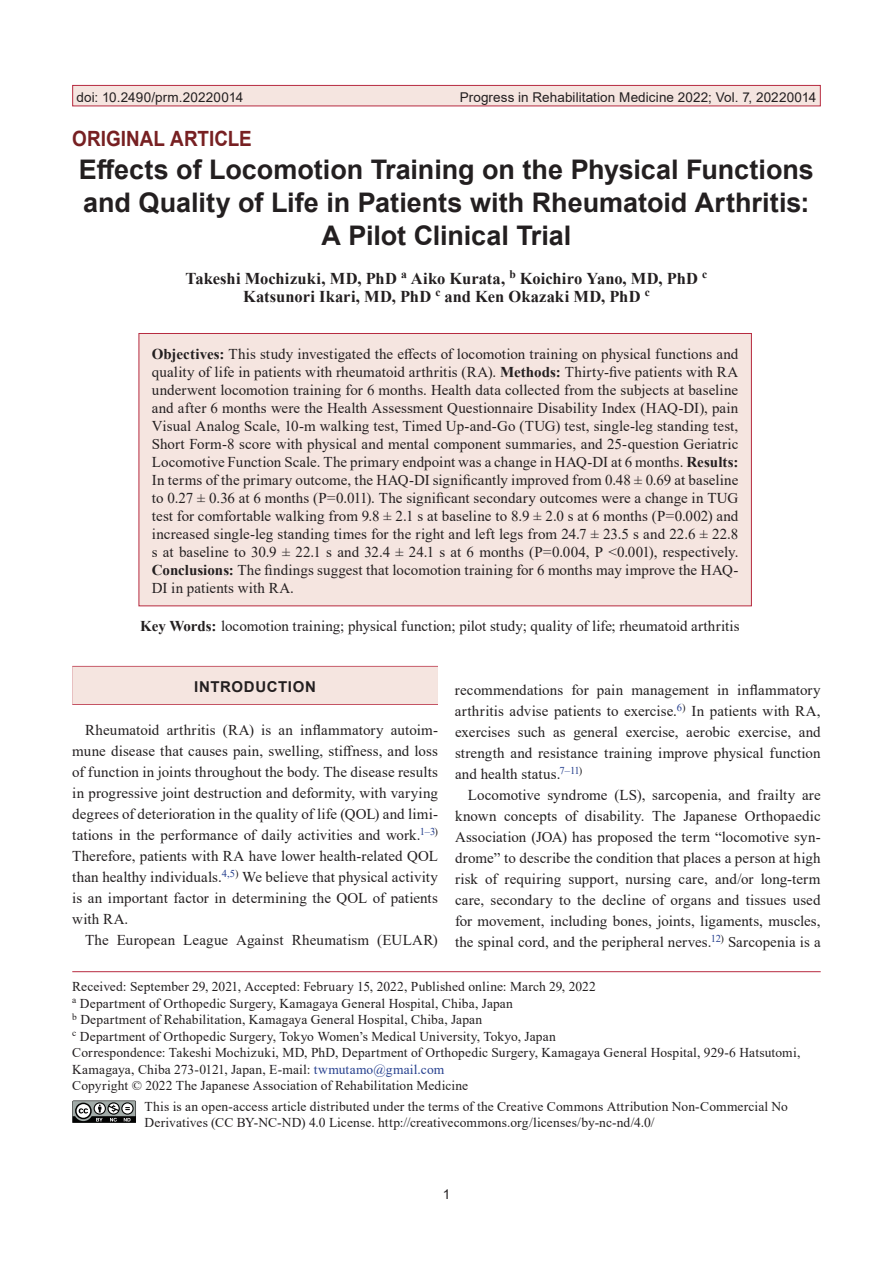
<style>
.page{position:relative;width:893px;height:1263px;background:#fff}
.page>*{position:absolute;margin:0;border:0;box-sizing:border-box;transform-origin:0 0}
.t1{font:700 27px/33px "Arial";color:#231f20;text-align:center}
.t2{font:700 21px "Arial";color:#772022;scale:.9 1}
.t3{font:700 16.5px/18px "Times New Roman";letter-spacing:.005em;color:#231f20;text-align:center}
.t4{font:15px/21px "Times New Roman";letter-spacing:.005em;color:#231f20;text-align:justify}
.t5{font:700 15px "Arial";letter-spacing:.04em;color:#231f20}
.t6{font:13.5px/16.5px "Times New Roman";letter-spacing:.01em;color:#231f20}
.t7{font:13.5px "Arial";letter-spacing:.01em;color:#231f20}
.s1{font-weight:700}
.s2{color:#253f8e}
</style>
<div class="page">
<svg style="left:72px;top:666px;width:366px;height:39px"></svg>
<div style="left:72px;top:667px;width:366px;height:37px;background:#f5e5e0"></div>
<svg style="left:72px;top:1100px;width:64px;height:23px"></svg>
<hr style="left:72px;top:971px;width:749px;height:1px;background:#b72b40">
<div style="left:72px;top:85px;width:749px;height:21px;background:#f5e5e0;border:1px solid #b72b40"></div>
<div style="left:139px;top:333px;width:612px;height:273px;background:#f5e5e0"></div>
<div style="left:139px;top:333px;width:613px;height:273px;border:1px solid #b72b40"></div>
<p class="t7" style="left:77px;top:88px;width:168px">doi: 10.2490/prm.20220014</p>
<p class="t7" style="left:460px;top:88px;width:358px">Progress in Rehabilitation Medicine 2022; Vol. 7, 20220014</p>
<h2 class="t2" style="left:72px;top:123px;width:201px">ORIGINAL ARTICLE</h2>
<h1 class="t1" style="left:79px;top:153px;width:736px">Effects of Locomotion Training on the Physical Functions and Quality of Life in Patients with Rheumatoid Arthritis:<br>A Pilot Clinical Trial</h1>
<p class="t3" style="left:186px;top:269px;width:523px">Takeshi Mochizuki, MD, PhD <sup>a</sup> Aiko Kurata, <sup>b</sup> Koichiro Yano, MD, PhD <sup>c<br></sup>Katsunori Ikari, MD, PhD <sup>c</sup> and Ken Okazaki MD, PhD <sup>c</sup></p>
<p class="t4" style="left:152px;top:344px;width:588px;line-height:18px"><span class="s1">Objectives:</span> This study investigated the effects of locomotion training on physical functions and quality of life in patients with rheumatoid arthritis (RA). <span class="s1">Methods:</span> Thirty-five patients with RA underwent locomotion training for 6 months. Health data collected from the subjects at baseline and after 6 months were the Health Assessment Questionnaire Disability Index (HAQ-DI), pain Visual Analog Scale, 10-m walking test, Timed Up-and-Go (TUG) test, single-leg standing test, Short Form-8 score with physical and mental component summaries, and 25-question Geriatric Locomotive Function Scale. The primary endpoint was a change in HAQ-DI at 6 months. <span class="s1">Results:<br></span>In terms of the primary outcome, the HAQ-DI significantly improved from 0.48 ± 0.69 at baseline to 0.27 ± 0.36 at 6 months (P=0.011). The significant secondary outcomes were a change in TUG test for comfortable walking from 9.8 ± 2.1 s at baseline to 8.9 ± 2.0 s at 6 months (P=0.002) and increased single-leg standing times for the right and left legs from 24.7 ± 23.5 s and 22.6 ± 22.8 s at baseline to 30.9 ± 22.1 s and 32.4 ± 24.1 s at 6 months (P=0.004, P &lt;0.001), respectively.<br><span class="s1">Conclusions:</span> The findings suggest that locomotion training for 6 months may improve the HAQ-DI in patients with RA.</p>
<p class="t4" style="left:140px;top:615px;width:601px"><span class="s1">Key Words:</span> locomotion training; physical function; pilot study; quality of life; rheumatoid arthritis</p>
<p class="t5" style="left:194px;top:676px;width:123px">INTRODUCTION</p>
<p class="t4" style="left:72px;top:719px;width:367px;text-indent:13px">Rheumatoid arthritis (RA) is an inflammatory autoim&shy;mune disease that causes pain, swelling, stiffness, and loss of function in joints throughout the body. The disease results in progressive joint destruction and deformity, with varying degrees of deterioration in the quality of life (QOL) and limi&shy;tations in the performance of daily activities and work.<sup>1–3</sup><sup>)<br></sup>Therefore, patients with RA have lower health-related QOL than healthy individuals.<sup>4,5</sup><sup>)</sup> We believe that physical activity is an important factor in determining the QOL of patients with RA.</p>
<p class="t4" style="left:85px;top:929px;width:354px">The European League Against Rheumatism (EULAR)</p>
<p class="t4" style="left:455px;top:679px;width:367px">recommendations for pain management in inflammatory arthritis advise patients to exercise.<sup>6</sup><sup>)</sup> In patients with RA, exercises such as general exercise, aerobic exercise, and strength and resistance training improve physical function and health status.<sup>7–11</sup><sup>)</sup></p>
<p class="t4" style="left:455px;top:784px;width:367px;text-indent:13px">Locomotive syndrome (LS), sarcopenia, and frailty are known concepts of disability. The Japanese Orthopaedic Association (JOA) has proposed the term “locomotive syn&shy;drome” to describe the condition that places a person at high risk of requiring support, nursing care, and/or long-term care, secondary to the decline of organs and tissues used for movement, including bones, joints, ligaments, muscles, the spinal cord, and the peripheral nerves.<sup>12</sup><sup>)</sup> Sarcopenia is a</p>
<p class="t6" style="left:72px;top:978px;width:730px">Received: September 29, 2021, Accepted: February 15, 2022, Published online: March 29, 2022<br><sup>a</sup> Department of Orthopedic Surgery, Kamagaya General Hospital, Chiba, Japan<br><sup>b</sup> Department of Rehabilitation, Kamagaya General Hospital, Chiba, Japan<br><sup>c</sup> Department of Orthopedic Surgery, Tokyo Women’s Medical University, Tokyo, Japan<br>Correspondence: Takeshi Mochizuki, MD, PhD, Department of Orthopedic Surgery, Kamagaya General Hospital, 929-6 Hatsutomi, Kamagaya, Chiba 273-0121, Japan, E-mail: <span class="s2">twmutamo@gmail.com<br></span>Copyright © 2022 The Japanese Association of Rehabilitation Medicine</p>
<p class="t6" style="left:145px;top:1098px;width:645px">This is an open-access article distributed under the terms of the Creative Commons Attribution Non-Commercial No<br>Derivatives (CC BY-NC-ND) 4.0 License. http://creativecommons.org/licenses/by-nc-nd/4.0/</p>
<p class="t7" style="left:443px;top:1185px;width:9px">1</p>
</div>
